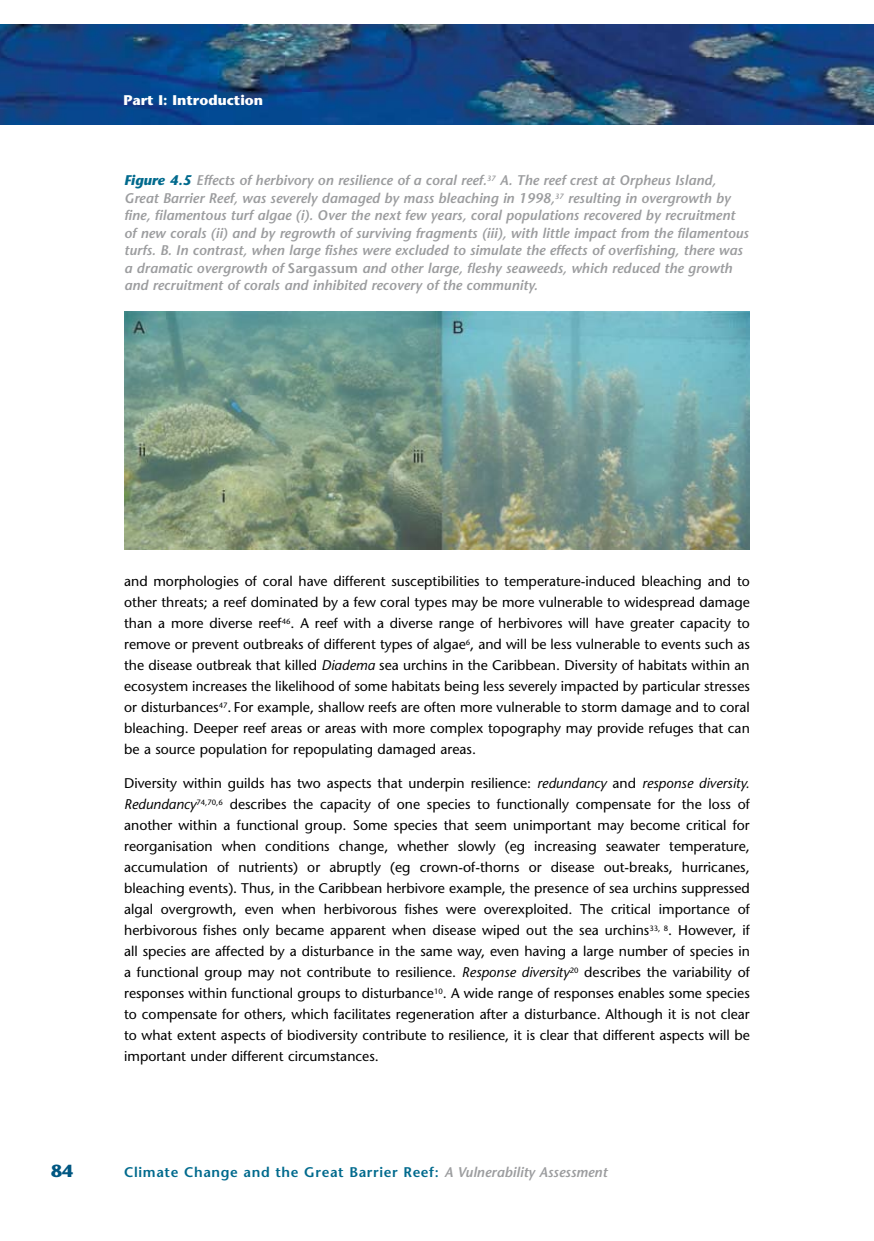
<style>
.page{position:relative;width:874px;height:1241px;background:#fff}
.page>*{position:absolute;margin:0;border:0;box-sizing:border-box;transform-origin:0 0}
.t1{font:700 17.5px "Stone Sans";color:#005782}
.t2{font:14px/21px "Stone Sans";color:#000;text-align:justify}
.t3{font:italic 600 14px/17.5px "Stone Sans";color:#9c9d9f}
.t4{font:600 14px "Stone Sans";letter-spacing:.045em;color:#006a8d}
.t5{font:700 14px "Stone Sans";color:#fff}
.s1{font-weight:700;color:#006a8d}
.s2{font-style:normal}
.s3{font-style:italic}
.s4{font-style:italic;color:#9c9d9f}
</style>
<div class="page">
<img style="left:0;top:25px;width:874px;height:99px">
<img style="left:124px;top:311px;width:625px;height:238px">
<p class="t5" style="left:123px;top:92px;width:141px">Part I: Introduction</p>
<p class="t3" style="left:124px;top:171px;width:625px"><span class="s1">Figure 4.5</span> Effects of herbivory on resilience of a coral reef.<sup>37</sup> A. The reef crest at Orpheus Island, Great Barrier Reef, was severely damaged by mass bleaching in 1998,<sup>37</sup> resulting in overgrowth by fine, filamentous turf algae (i). Over the next few years, coral populations recovered by recruitment of new corals (ii) and by regrowth of surviving fragments (iii), with little impact from the filamentous turfs. B. In contrast, when large fishes were excluded to simulate the effects of overfishing, there was a dramatic overgrowth of <span class="s2">Sargassum</span> and other large, fleshy seaweeds, which reduced the growth and recruitment of corals and inhibited recovery of the community.</p>
<p class="t2" style="left:124px;top:571px;width:627px">and morphologies of coral have different susceptibilities to temperature-induced bleaching and to other threats; a reef dominated by a few coral types may be more vulnerable to widespread damage than a more diverse reef<sup>46</sup>. A reef with a diverse range of herbivores will have greater capacity to remove or prevent outbreaks of different types of algae<sup>6</sup>, and will be less vulnerable to events such as the disease outbreak that killed <span class="s3">Diadema</span> sea urchins in the Caribbean. Diversity of habitats within an ecosystem increases the likelihood of some habitats being less severely impacted by particular stresses or disturbances<sup>47</sup>. For example, shallow reefs are often more vulnerable to storm damage and to coral bleaching. Deeper reef areas or areas with more complex topography may provide refuges that can be a source population for repopulating damaged areas.</p>
<p class="t2" style="left:124px;top:772px;width:627px">Diversity within guilds has two aspects that underpin resilience: <span class="s3">redundancy</span> and <span class="s3">response diversity.<br>Redundancy</span><sup>74,70,6</sup> describes the capacity of one species to functionally compensate for the loss of another within a functional group. Some species that seem unimportant may become critical for reorganisation when conditions change, whether slowly (eg increasing seawater temperature, accumulation of nutrients) or abruptly (eg crown-of-thorns or disease out-breaks, hurricanes, bleaching events). Thus, in the Caribbean herbivore example, the presence of sea urchins suppressed algal overgrowth, even when herbivorous fishes were overexploited. The critical importance of herbivorous fishes only became apparent when disease wiped out the sea urchins<sup>33,</sup> <sup>8</sup>. However, if all species are affected by a disturbance in the same way, even having a large number of species in a functional group may not contribute to resilience. <span class="s3">Response diversity</span><sup>20</sup> describes the variability of responses within functional groups to disturbance<sup>10</sup>. A wide range of responses enables some species to compensate for others, which facilitates regeneration after a disturbance. Although it is not clear to what extent aspects of biodiversity contribute to resilience, it is clear that different aspects will be important under different circumstances.</p>
<p class="t1" style="left:51px;top:1160px;width:24px">84</p>
<p class="t4" style="left:124px;top:1163px;width:484px">Climate Change and the Great Barrier Reef: <span class="s4">A Vulnerability Assessment</span></p>
</div>
